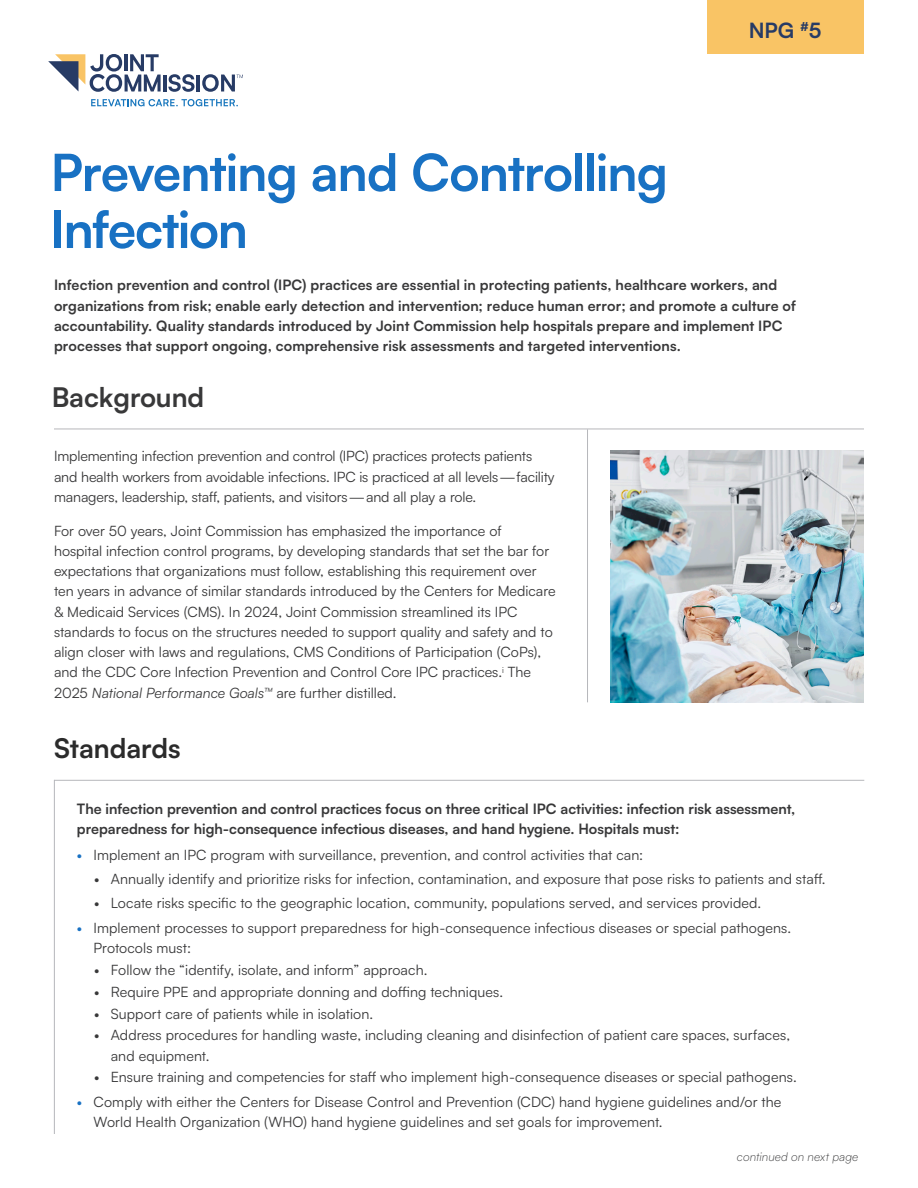
<style>
.page{position:relative;width:918px;height:1188px;background:#fff}
.page>*{position:absolute;margin:0;border:0;box-sizing:border-box;transform-origin:0 0}
.H1_Headline{font:700 51px/57px "Satoshi";letter-spacing:-.02em;color:#1871c3}
.QUOTE_TEXT{font:700 27px "Satoshi";color:#383839}
.QUOTE_TEXT-2{font:700 27px "Satoshi";color:#2b2b2b}
.QUOTE_TEXT-3{font:700 21px "Satoshi";color:#273b65}
.text{font:14.25px/20.2px "Satoshi";color:#383839}
.text-2{font:700 14.25px/20.2px "Satoshi";letter-spacing:.005em;color:#383839}
.bullets{font:italic 300 12px "Satoshi";letter-spacing:.01em;color:#383839}
.s1{font-style:italic}
.s2{color:#1871c3}
</style>
<div class="page">
<hr style="left:54px;top:429px;width:810px;height:1px;background:#b6b7bb">
<hr style="left:587px;top:429px;width:1px;height:273px;background:#b6b7bb">
<div style="left:707px;top:0;width:157px;height:54px;background:#f9c465"></div>
<hr style="left:54px;top:780px;width:810px;height:1px;background:#b6b7bb">
<hr style="left:54px;top:780px;width:1px;height:354px;background:#b6b7bb">
<svg style="left:91px;top:99px;width:147px;height:7px"></svg>
<hr style="left:163px;top:75px;width:3px;height:17px;background:#273b65">
<svg style="left:168px;top:74px;width:26px;height:18px"></svg>
<hr style="left:197px;top:75px;width:3px;height:17px;background:#273b65">
<svg style="left:48px;top:54px;width:113px;height:38px"></svg>
<svg style="left:202px;top:74px;width:41px;height:18px"></svg>
<img style="left:611px;top:450px;width:253px;height:252px">
<p class="QUOTE_TEXT-3" style="left:749px;top:15px;width:74px">NPG <sup>#</sup>5</p>
<p class="H1_Headline" style="left:51px;top:141px;width:619px">Preventing and Controlling<br>Infection</p>
<p class="text-2" style="left:54px;top:274px;width:743px">Infection prevention and control (IPC) practices are essential in protecting patients, healthcare workers, and organizations from risk; enable early detection and intervention; reduce human error; and promote a culture of accountability. Quality standards introduced by Joint Commission help hospitals prepare and implement IPC processes that support ongoing, comprehensive risk assessments and targeted interventions.</p>
<p class="QUOTE_TEXT" style="left:52px;top:377px;width:154px">Background</p>
<p class="text" style="left:54px;top:445px;width:502px">Implementing infection prevention and control (IPC) practices protects patients and health workers from avoidable infections. IPC is practiced at all levels—facility managers, leadership, staff, patients, and visitors—and all play a role.</p>
<p class="text" style="left:54px;top:520px;width:503px">For over 50 years, Joint Commission has emphasized the importance of<br>hospital infection control programs, by developing standards that set the bar for expectations that organizations must follow, establishing this requirement over ten years in advance of similar standards introduced by the Centers for Medicare &amp; Medicaid Services (CMS). In 2024, Joint Commission streamlined its IPC standards to focus on the structures needed to support quality and safety and to align closer with laws and regulations, CMS Conditions of Participation (CoPs), and the CDC Core Infection Prevention and Control Core IPC practices.<sup>i</sup> The 2025 <span class="s1">National Performance Goals™</span> are further distilled.</p>
<p class="QUOTE_TEXT-2" style="left:54px;top:728px;width:128px">Standards</p>
<p class="text-2" style="left:77px;top:798px;width:720px">The infection prevention and control practices focus on three critical IPC activities: infection risk assessment, preparedness for high-consequence infectious diseases, and hand hygiene. Hospitals must:</p>
<p class="text" style="left:77px;top:844px;width:568px"><span class="s2">•</span> Implement an IPC program with surveillance, prevention, and control activities that can:</p>
<p class="text" style="left:94px;top:868px;width:733px">• Annually identify and prioritize risks for infection, contamination, and exposure that pose risks to patients and staff.</p>
<p class="text" style="left:94px;top:892px;width:669px">• Locate risks specific to the geographic location, community, populations served, and services provided.</p>
<p class="text" style="left:93px;top:917px;width:699px;text-indent:-16px"><span class="s2">•</span> Implement processes to support preparedness for high-consequence infectious diseases or special pathogens.<br>Protocols must:</p>
<p class="text" style="left:94px;top:959px;width:335px">• Follow the “identify, isolate, and inform” approach.</p>
<p class="text" style="left:94px;top:981px;width:410px">• Require PPE and appropriate donning and doffing techniques.</p>
<p class="text" style="left:94px;top:1003px;width:281px">• Support care of patients while in isolation.</p>
<p class="text" style="left:111px;top:1024px;width:681px;text-indent:-16px">• Address procedures for handling waste, including cleaning and disinfection of patient care spaces, surfaces, and equipment.</p>
<p class="text" style="left:94px;top:1066px;width:704px">• Ensure training and competencies for staff who implement high-consequence diseases or special pathogens.</p>
<p class="text" style="left:93px;top:1091px;width:690px;text-indent:-16px"><span class="s2">•</span> Comply with either the Centers for Disease Control and Prevention (CDC) hand hygiene guidelines and/or the<br>World Health Organization (WHO) hand hygiene guidelines and set goals for improvement.</p>
<p class="bullets" style="left:737px;top:1149px;width:123px">continued on next page</p>
</div>
